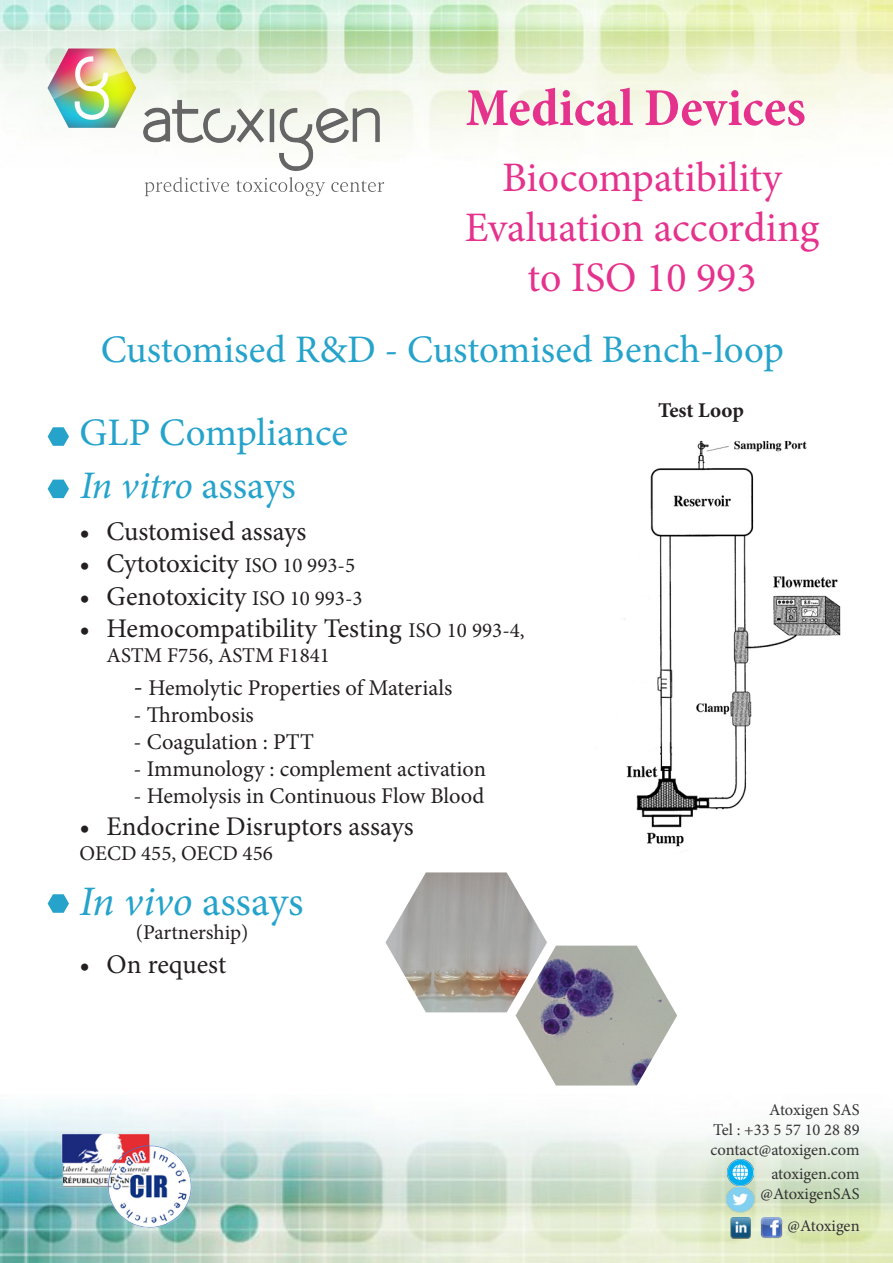
<style>
.page{position:relative;width:893px;height:1263px;background:#fff}
.page>*{position:absolute;margin:0;border:0;box-sizing:border-box;transform-origin:0 0}
.t1{font:700 condensed 54px "Minion Pro";letter-spacing:.005em;color:#e5328d}
.t2{font:42px/50.4px "Minion Pro";color:#e5328d;text-align:center}
.t3{font:italic 42px "Minion Pro";letter-spacing:-.01em;color:#25a3cb}
.t4{font:39px "Minion Pro";letter-spacing:-.005em;color:#25a3cb}
.t5{font:italic 39px "Minion Pro";letter-spacing:-.015em;color:#25a3cb}
.t6{font:27px "Minion Pro";letter-spacing:-.005em;color:#231f20}
.t7{font:22.5px "Minion Pro";color:#231f20}
.t8{font:21px "Minion Pro";color:#231f20}
.t9{font:700 21px "Minion Pro";color:#231f20}
.t10{font:16.5px "Minion Pro";color:#333}
.s1{font-style:normal}
.s2{font-size:21px}
.s3{font-size:27px}
</style>
<div class="page">
<img style="left:624px;top:440px;width:217px;height:407px">
<img style="left:0;top:0;width:893px;height:139px">
<img style="left:0;top:1103px;width:893px;height:160px">
<img style="left:761px;top:1217px;width:22px;height:21px">
<img style="left:730px;top:1217px;width:20px;height:21px">
<img style="left:727px;top:1187px;width:29px;height:26px">
<img style="left:728px;top:1160px;width:25px;height:25px">
<img style="left:58px;top:1129px;width:145px;height:113px">
<img style="left:41px;top:41px;width:346px;height:156px">
<svg style="left:47px;top:479px;width:22px;height:20px"></svg>
<img style="left:516px;top:945px;width:161px;height:140px">
<img style="left:385px;top:872px;width:162px;height:140px">
<svg style="left:47px;top:894px;width:22px;height:19px"></svg>
<svg style="left:47px;top:427px;width:22px;height:19px"></svg>
<p class="t1" style="left:466px;top:71px;width:342px">Medical Devices</p>
<p class="t2" style="left:465px;top:152px;width:356px">Biocompatibility<br>Evaluation according</p>
<p class="t2" style="left:528px;top:253px;width:230px">to ISO 10 993</p>
<p class="t4" style="left:101px;top:323px;width:685px">Customised R&amp;D - Customised Bench-loop</p>
<p class="t4" style="left:80px;top:406px;width:270px">GLP Compliance</p>
<p class="t5" style="left:80px;top:458px;width:217px">In vitro <span class="s1">assays</span></p>
<p class="t6" style="left:80px;top:513px;width:228px">• Customised assays</p>
<p class="t6" style="left:80px;top:545px;width:277px">• Cytotoxicity <span class="s2">ISO 10 993-5</span></p>
<p class="t6" style="left:80px;top:578px;width:284px">• Genotoxicity <span class="s2">ISO 10 993-3</span></p>
<p class="t6" style="left:80px;top:610px;width:447px">• Hemocompatibility Testing <span class="s2">ISO 10 993-4,</span></p>
<p class="t8" style="left:107px;top:641px;width:225px">ASTM F756, ASTM F1841</p>
<p class="t7" style="left:134px;top:672px;width:320px"><span class="s3">-</span> Hemolytic Properties of Materials</p>
<p class="t7" style="left:134px;top:699px;width:122px">- Thrombosis</p>
<p class="t7" style="left:134px;top:726px;width:182px">- Coagulation : PTT</p>
<p class="t7" style="left:134px;top:753px;width:354px">- Immunology : complement activation</p>
<p class="t7" style="left:134px;top:780px;width:352px">- Hemolysis in Continuous Flow Blood</p>
<p class="t6" style="left:80px;top:808px;width:336px">• Endocrine Disruptors assays</p>
<p class="t8" style="left:80px;top:839px;width:195px">OECD 455, OECD 456</p>
<p class="t3" style="left:80px;top:873px;width:225px">In vivo <span class="s1">assays</span></p>
<p class="t8" style="left:136px;top:918px;width:114px">(Partnership)</p>
<p class="t6" style="left:80px;top:946px;width:148px">• On request</p>
<p class="t9" style="left:658px;top:395px;width:87px">Test Loop</p>
<p class="t10" style="left:769px;top:1099px;width:92px">Atoxigen SAS</p>
<p class="t10" style="left:713px;top:1118px;width:148px">Tel : +33 5 57 10 28 89</p>
<p class="t10" style="left:710px;top:1138px;width:151px">contact@atoxigen.com</p>
<p class="t10" style="left:771px;top:1162px;width:90px">atoxigen.com</p>
<p class="t10" style="left:761px;top:1182px;width:101px">@AtoxigenSAS</p>
<p class="t10" style="left:788px;top:1215px;width:74px">@Atoxigen</p>
</div>
